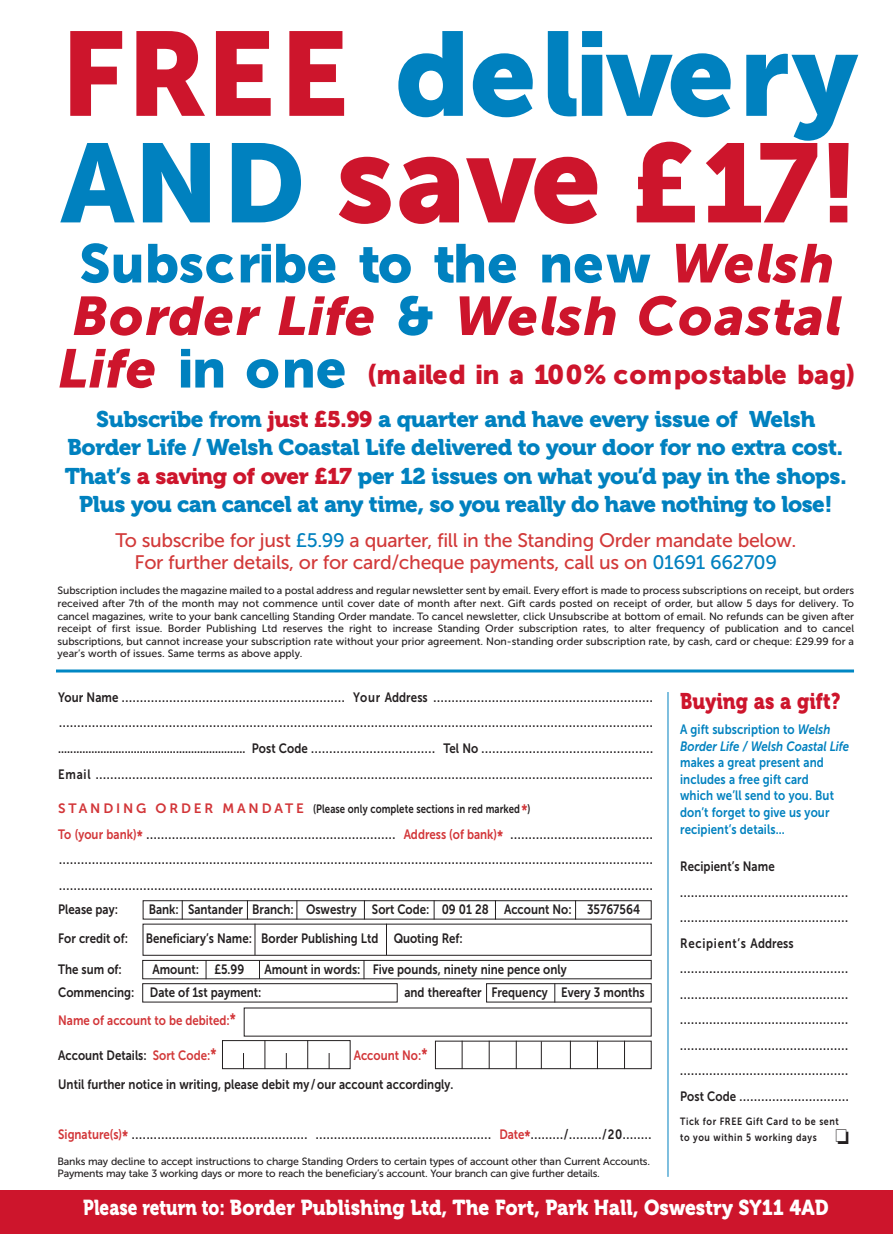
<style>
.page{position:relative;width:893px;height:1234px;background:#fff}
.page>*{position:absolute;margin:0;border:0;box-sizing:border-box;transform-origin:0 0}
.t1{font:124.5px "Museo Sans 900";color:#cd152c}
.t2{font:118.5px "Museo Sans 900";color:#0081bf}
.t3{font:italic 54px/52.5px "Museo Sans 900";letter-spacing:.02em;color:#cd152c}
.t4{font:27px "Museo Sans 900";color:#cd152c}
.t5{font:22.5px/28.5px "Museo 900";letter-spacing:-.02em;color:#0081bf;text-align:center}
.t6{font:22.5px "Museo 900";letter-spacing:.005em;color:#cd152c;scale:.85 1}
.t7{font:21.45px "Museo 900";color:#fff;scale:.8 1}
.t8{font:19.5px/22.5px "Museo Sans 500";letter-spacing:-.02em;color:#d23939;text-align:center}
.t9{font:13.5px/25.5px "Museo Sans 700";color:#231f20;scale:.85 1}
.t10{font:13.5px/16.5px "Museo Sans 700";letter-spacing:.005em;color:#0081bf;scale:.85 1}
.t11{font:italic 13.5px/16.5px "Museo Sans 700";letter-spacing:-.005em;color:#0081bf;scale:.85 1}
.t12{font:13.5px "Museo Sans 700";color:#d23538;scale:.85 1}
.t13{font:12px "Museo Sans 700";letter-spacing:.005em;color:#231f20;scale:.8 1}
.t14{font:10.5px/12.6px "Museo Sans 500";letter-spacing:-.02em;color:#231f20}
.t15{font:10.5px/16.5px "Museo Sans 700";letter-spacing:.065em;color:#231f20;scale:.85 1}
.s1{color:#cd152c}
.s2{font-size:111px;color:#0081bf}
.s3{font-size:111px}
.s4{font-style:normal;color:#0081bf}
.s5{font-style:italic;font-size:54px}
.s6{font-size:54px;color:#0081bf}
.s7{color:#0081bf}
.s8{font-size:13.5px;color:#d23538}
.s9{font-size:16.5px;color:#d23538}
.s10{color:#d23538}
.s11{font-size:16.5px}
.s12{color:#d23939}
.s13{font-size:16.5px;color:#d23939}
.s14{font-style:normal}
</style>
<div class="page">
<div style="left:143px;top:900px;width:509px;height:19px;border:1px solid #231f20"></div>
<svg style="left:434px;top:900px;width:1px;height:19px"></svg>
<svg style="left:364px;top:900px;width:1px;height:19px"></svg>
<svg style="left:296px;top:900px;width:1px;height:19px"></svg>
<svg style="left:495px;top:900px;width:1px;height:19px"></svg>
<svg style="left:247px;top:900px;width:1px;height:19px"></svg>
<svg style="left:182px;top:900px;width:1px;height:19px"></svg>
<svg style="left:575px;top:900px;width:1px;height:19px"></svg>
<hr style="left:255px;top:923px;width:1px;height:31px;background:#231f20">
<hr style="left:386px;top:923px;width:1px;height:31px;background:#231f20">
<div style="left:142px;top:959px;width:510px;height:19px;border:1px solid #231f20"></div>
<svg style="left:206px;top:959px;width:1px;height:19px"></svg>
<svg style="left:259px;top:960px;width:1px;height:18px"></svg>
<svg style="left:364px;top:959px;width:1px;height:19px"></svg>
<div style="left:142px;top:983px;width:256px;height:19px;border:1px solid #231f20"></div>
<svg style="left:554px;top:985px;width:1px;height:15px"></svg>
<div style="left:486px;top:983px;width:166px;height:19px;border:1px solid #231f20"></div>
<div style="left:222px;top:1039px;width:129px;height:29px;border:1px solid #231f20"></div>
<svg style="left:265px;top:1039px;width:1px;height:29px"></svg>
<svg style="left:307px;top:1039px;width:1px;height:29px"></svg>
<svg style="left:243px;top:1053px;width:1px;height:15px"></svg>
<svg style="left:286px;top:1053px;width:1px;height:15px"></svg>
<svg style="left:329px;top:1053px;width:1px;height:15px"></svg>
<svg style="left:462px;top:1040px;width:1px;height:28px"></svg>
<svg style="left:489px;top:1040px;width:1px;height:28px"></svg>
<svg style="left:516px;top:1040px;width:1px;height:28px"></svg>
<svg style="left:541px;top:1041px;width:1px;height:27px"></svg>
<svg style="left:570px;top:1040px;width:1px;height:28px"></svg>
<svg style="left:597px;top:1040px;width:1px;height:28px"></svg>
<svg style="left:624px;top:1040px;width:1px;height:28px"></svg>
<hr style="left:56px;top:669px;width:798px;height:3px;background:#0087c4">
<hr style="left:668px;top:692px;width:1px;height:484px;background:#0081bf">
<div style="left:0;top:1189px;width:893px;height:44px;background:#cd152c"></div>
<h2 class="t2" style="left:60px;top:6px;width:799px"><span class="s1">FREE</span> delivery</h2>
<h1 class="t1" style="left:61px;top:106px;width:800px"><span class="s2">AND</span> save <span class="s3">£17!</span></h1>
<h3 class="t3" style="left:72px;top:237px;width:772px"><span class="s4">Subscribe to the new</span> Welsh<br>Border Life <span class="s4">&amp;</span> Welsh Coastal</h3>
<h3 class="t4" style="left:58px;top:358px;width:799px"><span class="s5">Life</span> <span class="s6">in one</span> (mailed in a 100% compostable bag)</h3>
<p class="t5" style="left:65px;top:406px;width:783px">Subscribe from <span class="s1">just £5.99</span> a quarter and have every issue of Welsh Border Life / Welsh Coastal Life delivered to your door for no extra cost.<br>That’s <span class="s1">a saving of over £17</span> per 12 issues on what you’d pay in the shops.<br>Plus you can cancel at any time, so you really do have nothing to lose!</p>
<h3 class="t8" style="left:115px;top:528px;width:682px">To subscribe for just <span class="s7">£5.99</span> a quarter, fill in the Standing Order mandate below.<br>For further details, or for card/cheque payments, call us on <span class="s7">01691 662709</span></h3>
<p class="t14" style="left:57px;top:584px;width:798px;text-align:justify">Subscription includes the magazine mailed to a postal address and regular newsletter sent by email. Every effort is made to process subscriptions on receipt, but orders received after 7th of the month may not commence until cover date of month after next. Gift cards posted on receipt of order, but allow 5 days for delivery. To cancel magazines, write to your bank cancelling Standing Order mandate. To cancel newsletter, click Unsubscribe at bottom of email. No refunds can be given after receipt of first issue. Border Publishing Ltd reserves the right to increase Standing Order subscription rates, to alter frequency of publication and to cancel subscriptions, but cannot increase your subscription rate without your prior agreement. Non-standing order subscription rate, by cash, card or cheque: £29.99 for a year’s worth of issues. Same terms as above apply.</p>
<p class="t9" style="left:58px;top:684px;width:701px;text-align:justify">Your Name ............................................................. Your Address ............................................................ .................................................................................................................................................................. .............................................................. Post Code .................................. Tel No ...............................................<br>Email ........................................................................................................................................................</p>
<p class="t13" style="left:58px;top:801px;width:592px"><span class="s8">S T A N D I N G O R D E R M A N D A T E</span> (Please only complete sections in red marked<span class="s9">*</span>)</p>
<p class="t9" style="left:58px;top:821px;width:701px;text-align:justify"><span class="s10">To (your bank)</span><span class="s9">*</span> .................................................................... <span class="s10">Address (of bank)</span><span class="s9">*</span> ....................................... .................................................................................................................................................................. ..................................................................................................................................................................</p>
<p class="t9" style="left:58px;top:896px;width:72px">Please pay:</p>
<p class="t9" style="left:149px;top:896px;width:580px">Bank: Santander Branch: Oswestry Sort Code: 09 01 28 Account No: 35767564</p>
<p class="t9" style="left:58px;top:925px;width:84px">For credit of:</p>
<p class="t9" style="left:146px;top:925px;width:375px">Beneficiary’s Name: Border Publishing Ltd Quoting Ref:</p>
<p class="t9" style="left:58px;top:956px;width:76px">The sum of:</p>
<p class="t9" style="left:152px;top:956px;width:110px">Amount: £5.99</p>
<p class="t9" style="left:264px;top:956px;width:357px">Amount in words: Five pounds, ninety nine pence only</p>
<p class="t9" style="left:58px;top:979px;width:241px">Commencing: Date of 1st payment:</p>
<p class="t9" style="left:404px;top:979px;width:284px">and thereafter Frequency Every 3 months</p>
<p class="t12" style="left:58px;top:1012px;width:211px">Name of account to be debited:<span class="s11">*</span></p>
<p class="t9" style="left:58px;top:1042px;width:188px">Account Details: <span class="s12">Sort Code:</span><span class="s13">*</span></p>
<p class="t9" style="left:58px;top:1040px;width:466px;line-height:29.2px;text-indent:295px"><span class="s10">Account No:</span><span class="s9">*<br></span>Until further notice in writing, please debit my /our account accordingly.</p>
<p class="t9" style="left:58px;top:1120px;width:699px"><span class="s10">Signature(s)</span><span class="s9">*</span> ................................................ ................................................ <span class="s10">Date</span><span class="s9">*</span>........./........./20........</p>
<p class="t14" style="left:57px;top:1154px;width:594px;line-height:12px">Banks may decline to accept instructions to charge Standing Orders to certain types of account other than Current Accounts.<br>Payments may take 3 working days or more to reach the beneficiary’s account. Your branch can give further details.</p>
<h3 class="t6" style="left:680px;top:692px;width:190px">Buying as a gift?</h3>
<p class="t11" style="left:680px;top:721px;width:200px"><span class="s14">A gift subscription to</span> Welsh<br>Border Life / Welsh Coastal Life</p>
<p class="t10" style="left:680px;top:754px;width:183px">makes a great present and includes a free gift card which we’ll send to you. But don’t forget to give us your recipient’s details...</p>
<p class="t9" style="left:680px;top:853px;width:200px">Recipient’s Name .............................................. ..............................................<br>Recipient’s Address .............................................. .............................................. .............................................. .............................................. ..............................................<br>Post Code ..............................</p>
<p class="t15" style="left:680px;top:1112px;width:200px">Tick for FREE Gift Card to be sent to you within 5 working days ❏</p>
<h3 class="t7" style="left:83px;top:1198px;width:933px">Please return to: Border Publishing Ltd, The Fort, Park Hall, Oswestry SY11 4AD</h3>
</div>
